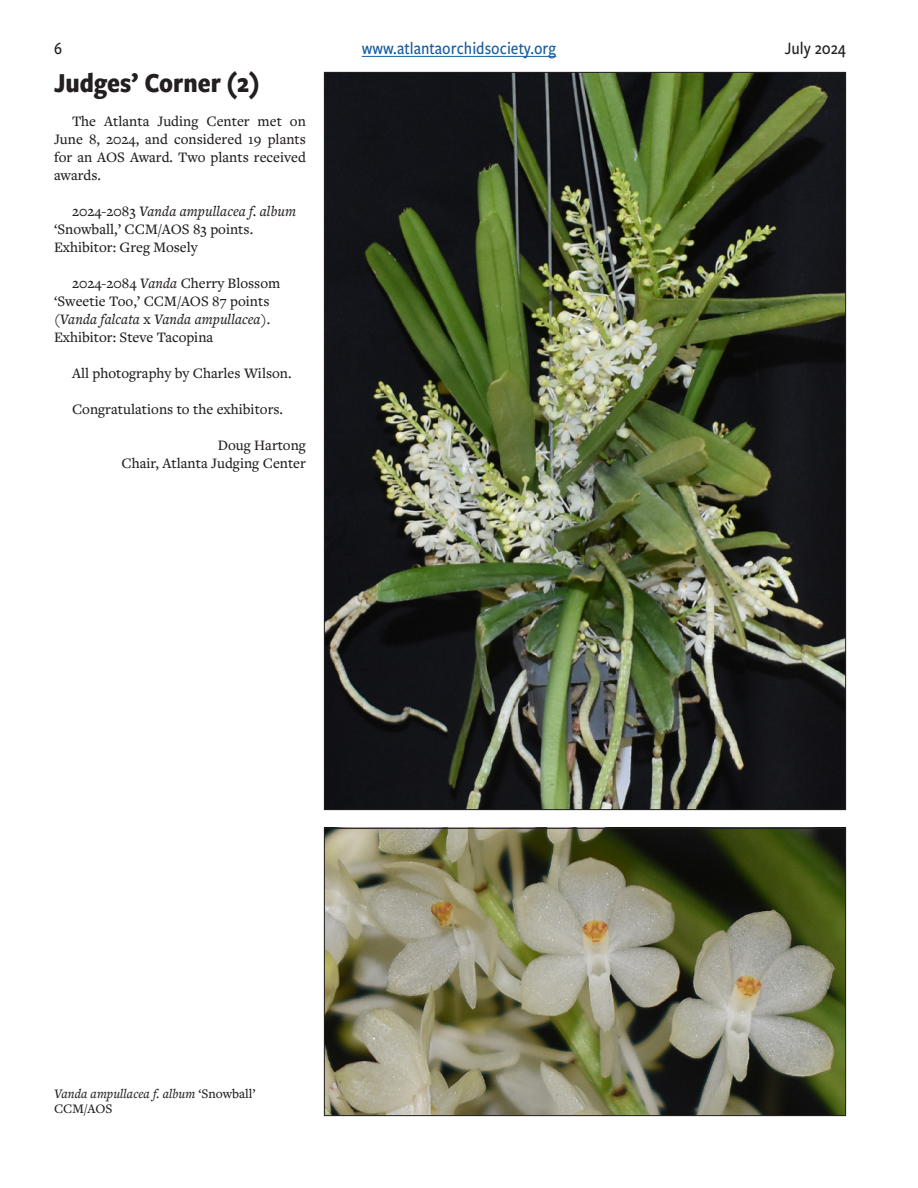
<style>
.page{position:relative;width:918px;height:1188px;background:#fff}
.page>*{position:absolute;margin:0;border:0;box-sizing:border-box;transform-origin:0 0}
.title_ribbons{font:700 28.5px "Freight Sans Cnd Pro";color:#231f20}
.t1{font:500 18px "Freight Sans Cnd Pro";color:#175d9e}
.t2{font:500 18px "Freight Sans Cnd Pro";color:#231f20}
.text{font:500 15px/18px "Freight Text Pro";color:#231f20}
.t3{font:italic 500 13.5px/15px "Freight Text Pro";color:#231f20}
.s1{font-style:italic}
.s2{font-style:normal}
</style>
<div class="page">
<hr style="left:362px;top:56px;width:194px;height:1px;background:#175d9e">
<img style="left:326px;top:74px;width:518px;height:734px">
<img style="left:326px;top:830px;width:518px;height:284px">
<div style="left:324px;top:828px;width:522px;height:288px;border:1px solid #231f20"></div>
<p class="t2" style="left:54px;top:36px;width:9px">6</p>
<p class="t1" style="left:362px;top:36px;width:196px">www.atlantaorchidsociety.org</p>
<p class="t2" style="left:785px;top:36px;width:63px">July 2024</p>
<p class="title_ribbons" style="left:54px;top:64px;width:207px">Judges’ Corner (2)</p>
<p class="text" style="left:54px;top:112px;width:254px;text-align:justify;text-indent:18px">The Atlanta Juding Center met on June 8, 2024, and considered 19 plants for an AOS Award. Two plants received awards.</p>
<p class="text" style="left:54px;top:202px;width:244px;text-indent:18px">2024-2083 <span class="s1">Vanda ampullacea f. album </span>‘Snowball,’ CCM/AOS 83 points.<br>Exhibitor: Greg Mosely</p>
<p class="text" style="left:54px;top:274px;width:228px;text-indent:18px">2024-2084 <span class="s1">Vanda</span> Cherry Blossom ‘Sweetie Too,’ CCM/AOS 87 points (<span class="s1">Vanda falcata</span> x <span class="s1">Vanda ampullacea</span>).<br>Exhibitor: Steve Tacopina</p>
<p class="text" style="left:72px;top:364px;width:221px">All photography by Charles Wilson.</p>
<p class="text" style="left:72px;top:400px;width:213px">Congratulations to the exhibitors.</p>
<p class="text" style="left:218px;top:436px;width:90px">Doug Hartong</p>
<p class="text" style="left:121px;top:454px;width:186px">Chair, Atlanta Judging Center</p>
<p class="t3" style="left:54px;top:1086px;width:203px">Vanda ampullacea f. album <span class="s2">‘Snowball’<br>CCM/AOS</span></p>
</div>
